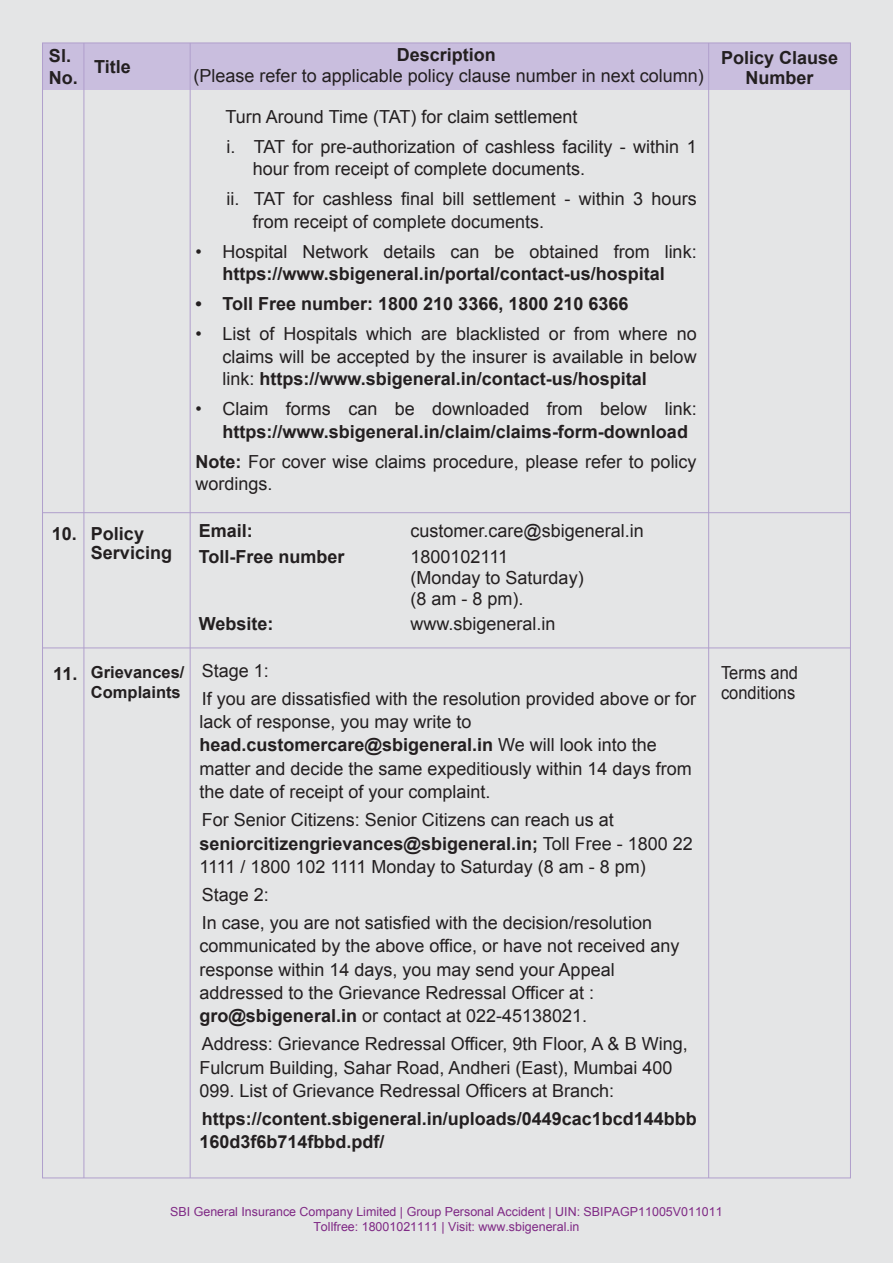
<style>
.page{position:relative;width:893px;height:1263px;background:#e4e5e6}
.page>*{position:absolute;margin:0;border:0;box-sizing:border-box;transform-origin:0 0}
.t1{font:18px/23.4px "Arial";color:#231f20}
.t2{font:700 18px/19.5px "Arial";color:#231f20}
.t3{font:18px/19.5px "Arial";color:#231f20;scale:.92 1}
.t4{font:700 16.5px/19.5px "Arial";color:#231f20;text-align:right}
.t5{font:12.45px/15px "Arial";color:#7f2985;text-align:center}
.s1{font-weight:700}
.s2{font-weight:400}
.s3{font-size:18px}
</style>
<div class="page">
<div style="left:43px;top:43px;width:807px;height:47px;background:#c9bede"></div>
<hr style="left:708px;top:43px;width:1px;height:1135px;background:#b09fcc">
<hr style="left:83px;top:43px;width:1px;height:1135px;background:#b09fcc">
<hr style="left:190px;top:43px;width:1px;height:1135px;background:#b09fcc">
<hr style="left:43px;top:512px;width:807px;height:1px;background:#b09fcc">
<hr style="left:43px;top:647px;width:807px;height:1px;background:#b09fcc">
<p class="t2" style="left:49px;top:45px;width:30px;line-height:21.6px">Sl.<br>No.</p>
<p class="t2" style="left:94px;top:57px;width:38px">Title</p>
<p class="t2" style="left:397px;top:45px;width:101px">Description</p>
<p class="t1" style="left:194px;top:64px;width:512px">(Please refer to applicable policy clause number in next column)</p>
<p class="t1" style="left:226px;top:102px;width:473px;line-height:30px">Turn Around Time (TAT) for claim settlement<br>i. TAT for pre-authorization of cashless facility - within 1</p>
<p class="t1" style="left:227px;top:154px;width:472px;line-height:30px;text-indent:26px">hour from receipt of complete documents.<br>ii. TAT for cashless final bill settlement - within 3 hours</p>
<p class="t1" style="left:253px;top:210px;width:293px">from receipt of complete documents.</p>
<p class="t1" style="left:196px;top:240px;width:503px">• Hospital Network details can be obtained from link:</p>
<p class="t2" style="left:223px;top:264px;width:444px">https://www.sbigeneral.in/portal/contact-us/hospital</p>
<p class="t2" style="left:196px;top:294px;width:434px">• Toll Free number: 1800 210 3366, 1800 210 6366</p>
<p class="t1" style="left:223px;top:323px;width:476px;line-height:22.5px;text-align:justify;text-indent:-27px">• List of Hospitals which are blacklisted or from where no claims will be accepted by the insurer is available in below link: <span class="s1">https://www.sbigeneral.in/contact-us/hospital</span></p>
<p class="t1" style="left:196px;top:397px;width:503px">• Claim forms can be downloaded from below link:</p>
<p class="t2" style="left:196px;top:417px;width:503px;line-height:30px;text-indent:27px">https://www.sbigeneral.in/claim/claims-form-download<br>Note: <span class="s2">For cover wise claims procedure, please refer to policy</span></p>
<p class="t1" style="left:196px;top:473px;width:79px">wordings.</p>
<p class="t2" style="left:91px;top:524px;width:83px;text-indent:-39px">10. Policy<br>Servicing</p>
<p class="t2" style="left:199px;top:521px;width:56px">Email:</p>
<p class="t1" style="left:411px;top:519px;width:235px">customer.care@sbigeneral.in</p>
<p class="t2" style="left:199px;top:547px;width:147px">Toll-Free number</p>
<p class="t1" style="left:411px;top:546px;width:175px;line-height:21px">1800102111<br>(Monday to Saturday) (8 am - 8 pm).</p>
<p class="t2" style="left:199px;top:614px;width:76px">Website:</p>
<p class="t1" style="left:411px;top:612px;width:147px">www.sbigeneral.in</p>
<p class="t2" style="left:721px;top:49px;width:119px;text-align:center">Policy Clause<br>Number</p>
<p class="t1" style="left:202px;top:657px;width:496px;line-height:27.9px">Stage 1:<br>If you are dissatisfied with the resolution provided above or for</p>
<p class="t1" style="left:199px;top:710px;width:494px">lack of response, you may write to <span class="s1">head.customercare@sbigeneral.in</span> We will look into the matter and decide the same expeditiously within 14 days from the date of receipt of your complaint.</p>
<p class="t1" style="left:199px;top:808px;width:495px">For Senior Citizens: Senior Citizens can reach us at <span class="s1">seniorcitizengrievances@sbigeneral.in;</span> Toll Free - 1800 22<br>1111 / 1800 102 1111 Monday to Saturday (8 am - 8 pm)</p>
<p class="t1" style="left:202px;top:881px;width:452px;line-height:27.9px">Stage 2:<br>In case, you are not satisfied with the decision/resolution</p>
<p class="t1" style="left:199px;top:934px;width:481px">communicated by the above office, or have not received any response within 14 days, you may send your Appeal addressed to the Grievance Redressal Officer at : <span class="s1">gro@sbigeneral.in</span> or contact at 022-45138021.</p>
<p class="t1" style="left:199px;top:1032px;width:490px">Address: Grievance Redressal Officer, 9th Floor, A &amp; B Wing,<br>Fulcrum Building, Sahar Road, Andheri (East), Mumbai 400<br>099. List of Grievance Redressal Officers at Branch:</p>
<p class="t2" style="left:199px;top:1107px;width:499px;line-height:23.4px">https://content.sbigeneral.in/uploads/0449cac1bcd144bbb<br>160d3f6b714fbbd.pdf/</p>
<p class="t4" style="left:53px;top:663px;width:133px"><span class="s3">11.</span> Grievances/<br>Complaints</p>
<p class="t3" style="left:721px;top:663px;width:85px">Terms and conditions</p>
<p class="t5" style="left:170px;top:1204px;width:554px">SBI General Insurance Company Limited | Group Personal Accident | UIN: SBIPAGP11005V011011<br>Tollfree: 18001021111 | Visit: www.sbigeneral.in</p>
</div>
